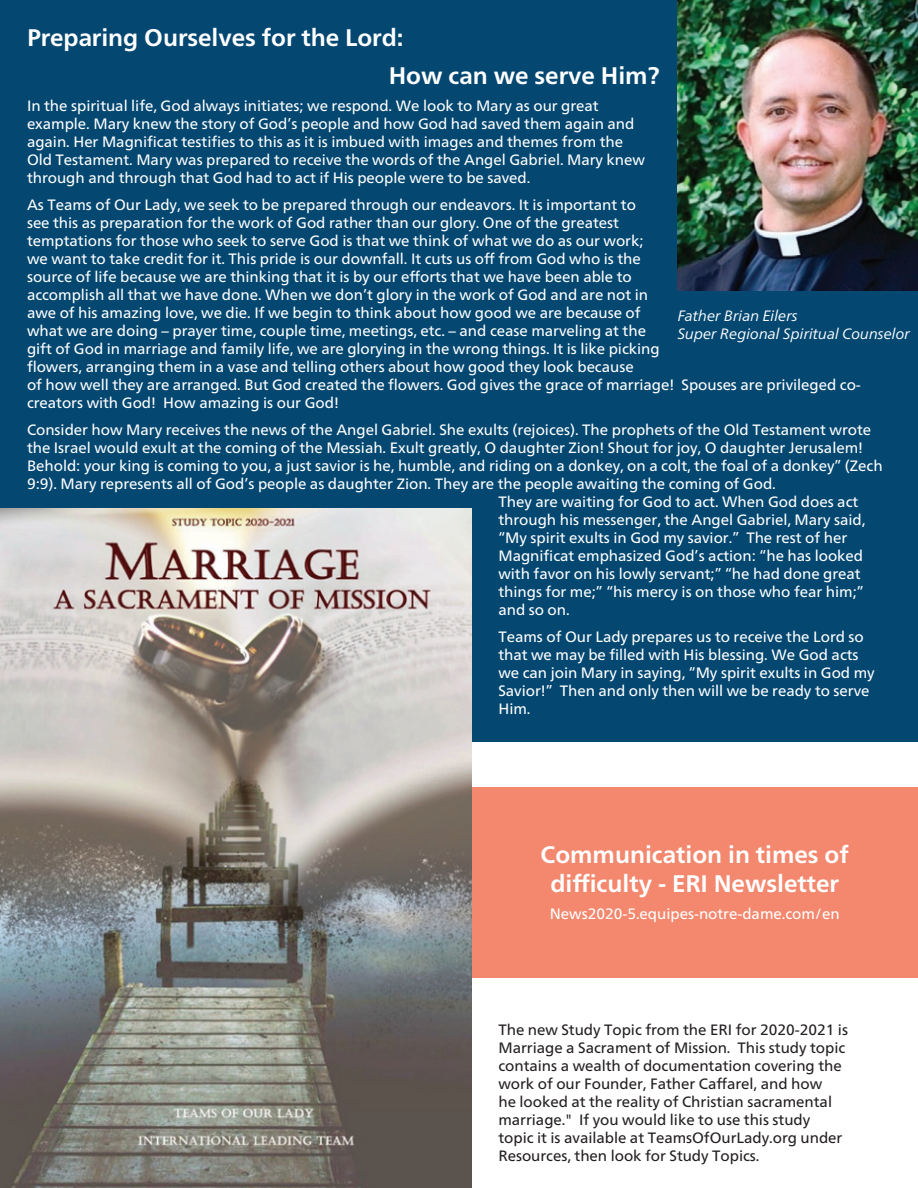
<style>
.page{position:relative;width:918px;height:1188px;background:#fff}
.page>*{position:absolute;margin:0;border:0;box-sizing:border-box;transform-origin:0 0}
.t1{font:700 24px/37.8px "Frutiger Neue LT";color:#fff}
.t2{font:15px/18px "Frutiger Neue LT";color:#fff}
.t3{font:15px/18px "Frutiger Neue LT";color:#231f20}
.t4{font:italic 15px/18px "Frutiger Neue LT";color:#fff}
</style>
<div class="page">
<div style="left:471px;top:787px;width:447px;height:190px;background:#f4886e"></div>
<div style="left:0;top:0;width:918px;height:741px;background:#044872"></div>
<img style="left:678px;top:0;width:240px;height:291px">
<img style="left:0;top:508px;width:471px;height:680px">
<h1 class="t1" style="left:389px;top:19px;width:273px;text-indent:-362px">Preparing Ourselves for the Lord:<br>How can we serve Him?</h1>
<p class="t2" style="left:27px;top:97px;width:619px">In the spiritual life, God always initiates; we respond. We look to Mary as our great example. Mary knew the story of God’s people and how God had saved them again and again. Her Magnificat testifies to this as it is imbued with images and themes from the Old Testament. Mary was prepared to receive the words of the Angel Gabriel. Mary knew through and through that God had to act if His people were to be saved.</p>
<p class="t2" style="left:27px;top:196px;width:835px">As Teams of Our Lady, we seek to be prepared through our endeavors. It is important to<br>see this as preparation for the work of God rather than our glory. One of the greatest<br>temptations for those who seek to serve God is that we think of what we do as our work;<br>we want to take credit for it. This pride is our downfall. It cuts us off from God who is the<br>source of life because we are thinking that it is by our efforts that we have been able to<br>accomplish all that we have done. When we don’t glory in the work of God and are not in<br>awe of his amazing love, we die. If we begin to think about how good we are because of<br>what we are doing – prayer time, couple time, meetings, etc. – and cease marveling at the<br>gift of God in marriage and family life, we are glorying in the wrong things. It is like picking<br>flowers, arranging them in a vase and telling others about how good they look because<br>of how well they are arranged. But God created the flowers. God gives the grace of marriage! Spouses are privileged co&shy;creators with God! How amazing is our God!</p>
<p class="t2" style="left:27px;top:421px;width:846px">Consider how Mary receives the news of the Angel Gabriel. She exults (rejoices). The prophets of the Old Testament wrote</p>
<p class="t2" style="left:27px;top:439px;width:838px">the Israel would exult at the coming of the Messiah. Exult greatly, O daughter Zion! Shout for joy, O daughter Jerusalem!</p>
<p class="t2" style="left:27px;top:457px;width:857px">Behold: your king is coming to you, a just savior is he, humble, and riding on a donkey, on a colt, the foal of a donkey” (Zech</p>
<p class="t2" style="left:27px;top:475px;width:750px">9:9). Mary represents all of God’s people as daughter Zion. They are the people awaiting the coming of God.</p>
<p class="t2" style="left:498px;top:493px;width:361px">They are waiting for God to act. When God does act</p>
<p class="t2" style="left:498px;top:511px;width:368px">through his messenger, the Angel Gabriel, Mary said,</p>
<p class="t2" style="left:498px;top:529px;width:350px">“My spirit exults in God my savior.” The rest of her</p>
<p class="t2" style="left:498px;top:547px;width:366px">Magnificat emphasized God’s action: “he has looked</p>
<p class="t2" style="left:498px;top:565px;width:364px">with favor on his lowly servant;” “he had done great</p>
<p class="t2" style="left:498px;top:583px;width:367px">things for me;” “his mercy is on those who fear him;”</p>
<p class="t2" style="left:498px;top:601px;width:73px">and so on.</p>
<p class="t2" style="left:498px;top:628px;width:378px">Teams of Our Lady prepares us to receive the Lord so that we may be filled with His blessing. We God acts we can join Mary in saying, “My spirit exults in God my Savior!” Then and only then will we be ready to serve Him.</p>
<p class="t4" style="left:678px;top:307px;width:234px">Father Brian Eilers<br>Super Regional Spiritual Counselor</p>
<h1 class="t1" style="left:541px;top:840px;width:310px;line-height:28.8px;text-align:center">Communication in times of difficulty - ERI Newsletter</h1>
<p class="t2" style="left:550px;top:904px;width:291px">News2020-5.equipes-notre-dame.com/en</p>
<p class="t3" style="left:498px;top:1021px;width:351px">The new Study Topic from the ERI for 2020-2021 is Marriage a Sacrament of Mission. This study topic contains a wealth of documentation covering the work of our Founder, Father Caffarel, and how<br>he looked at the reality of Christian sacramental marriage." If you would like to use this study topic it is available at TeamsOfOurLady.org under Resources, then look for Study Topics.</p>
</div>
